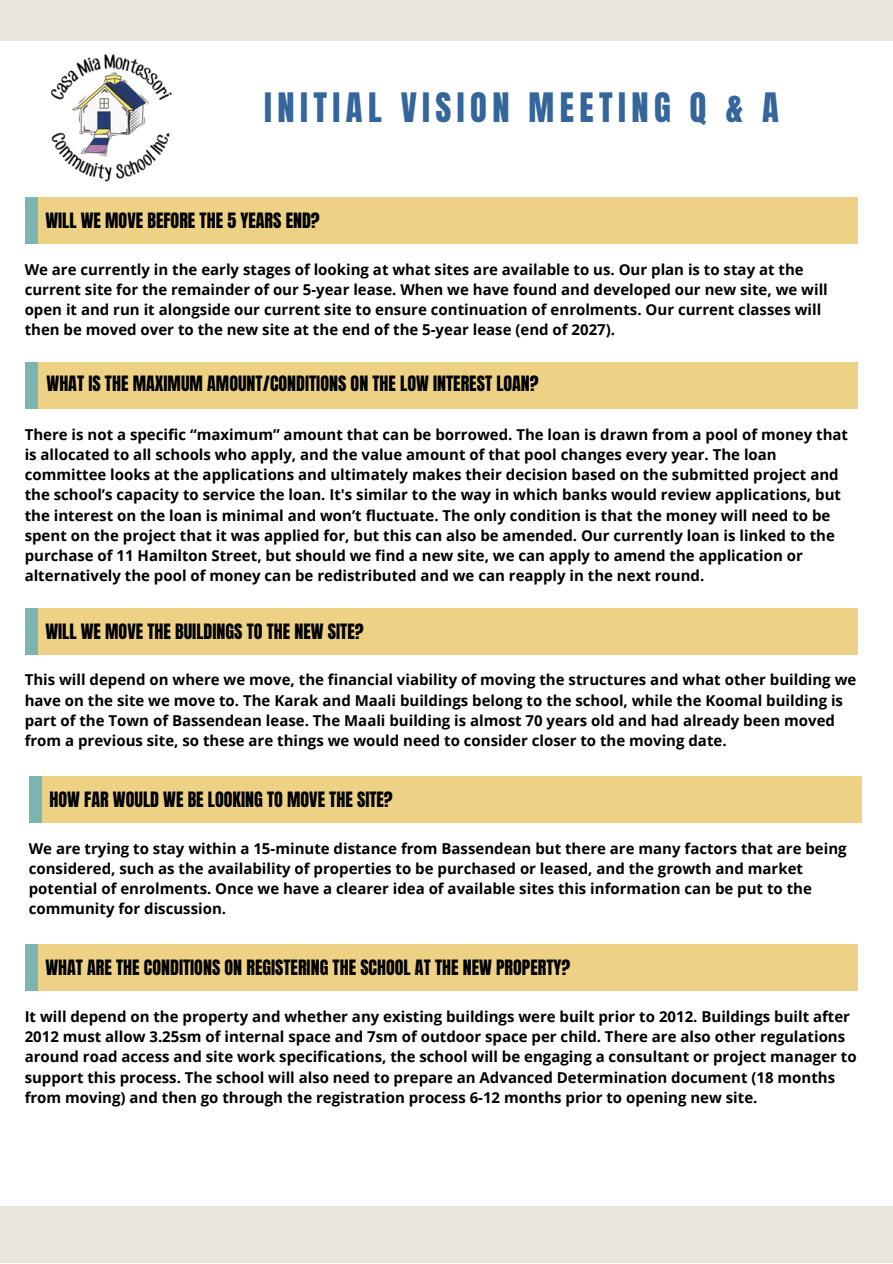
<style>
.page{position:relative;width:893px;height:1264px;background:#fff}
.page>*{position:absolute;margin:0;border:0;box-sizing:border-box;transform-origin:0 0}
.t1{font:34.5px "Anton";letter-spacing:.16em;color:#34659b}
.t2{font:18px "Anton";color:#000}
.t3{font:700 15px/20.2px "Open Sans";color:#000}
</style>
<div class="page">
<div style="left:0;top:1206px;width:892px;height:56px;background:#eae6dd"></div>
<div style="left:25px;top:197px;width:18px;height:47px;background:#7bb5b2"></div>
<div style="left:38px;top:197px;width:819px;height:47px;background:#edd286"></div>
<div style="left:0;top:0;width:892px;height:41px;background:#eae6dd"></div>
<img style="left:51px;top:54px;width:121px;height:128px">
<div style="left:25px;top:362px;width:18px;height:46px;background:#7bb5b2"></div>
<div style="left:38px;top:362px;width:819px;height:46px;background:#edd286"></div>
<div style="left:25px;top:608px;width:18px;height:46px;background:#7bb5b2"></div>
<div style="left:38px;top:608px;width:819px;height:46px;background:#edd286"></div>
<div style="left:29px;top:776px;width:19px;height:46px;background:#7bb5b2"></div>
<div style="left:42px;top:776px;width:819px;height:46px;background:#edd286"></div>
<div style="left:25px;top:944px;width:18px;height:47px;background:#7bb5b2"></div>
<div style="left:38px;top:944px;width:819px;height:47px;background:#edd286"></div>
<p class="t1" style="left:264px;top:82px;width:516px">INITIAL VISION MEETING Q &amp; A</p>
<p class="t2" style="left:45px;top:207px;width:276px">WILL WE MOVE BEFORE THE 5 YEARS END?</p>
<p class="t3" style="left:25px;top:259px;width:804px">We are currently in the early stages of looking at what sites are available to us. Our plan is to stay at the current site for the remainder of our 5-year lease. When we have found and developed our new site, we will open it and run it alongside our current site to ensure continuation of enrolments. Our current classes will then be moved over to the new site at the end of the 5-year lease (end of 2027).</p>
<p class="t2" style="left:47px;top:370px;width:493px">WHAT IS THE MAXIMUM AMOUNT/CONDITIONS ON THE LOW INTEREST LOAN?</p>
<p class="t3" style="left:25px;top:423px;width:824px">There is not a specific “maximum” amount that can be borrowed. The loan is drawn from a pool of money that is allocated to all schools who apply, and the value amount of that pool changes every year. The loan committee looks at the applications and ultimately makes their decision based on the submitted project and the school’s capacity to service the loan. It's similar to the way in which banks would review applications, but the interest on the loan is minimal and won’t fluctuate. The only condition is that the money will need to be spent on the project that it was applied for, but this can also be amended. Our currently loan is linked to the purchase of 11 Hamilton Street, but should we find a new site, we can apply to amend the application or alternatively the pool of money can be redistributed and we can reapply in the next round.</p>
<p class="t2" style="left:45px;top:618px;width:320px">WILL WE MOVE THE BUILDINGS TO THE NEW SITE?</p>
<p class="t3" style="left:25px;top:669px;width:833px">This will depend on where we move, the financial viability of moving the structures and what other building we have on the site we move to. The Karak and Maali buildings belong to the school, while the Koomal building is part of the Town of Bassendean lease. The Maali building is almost 70 years old and had already been moved from a previous site, so these are things we would need to consider closer to the moving date.</p>
<p class="t2" style="left:49px;top:786px;width:345px">HOW FAR WOULD WE BE LOOKING TO MOVE THE SITE?</p>
<p class="t3" style="left:29px;top:837px;width:819px">We are trying to stay within a 15-minute distance from Bassendean but there are many factors that are being considered, such as the availability of properties to be purchased or leased, and the growth and market potential of enrolments. Once we have a clearer idea of available sites this information can be put to the community for discussion.</p>
<p class="t2" style="left:45px;top:954px;width:526px">WHAT ARE THE CONDITIONS ON REGISTERING THE SCHOOL AT THE NEW PROPERTY?</p>
<p class="t3" style="left:25px;top:1006px;width:833px">It will depend on the property and whether any existing buildings were built prior to 2012. Buildings built after 2012 must allow 3.25sm of internal space and 7sm of outdoor space per child. There are also other regulations around road access and site work specifications, the school will be engaging a consultant or project manager to support this process. The school will also need to prepare an Advanced Determination document (18 months from moving) and then go through the registration process 6-12 months prior to opening new site.</p>
</div>
